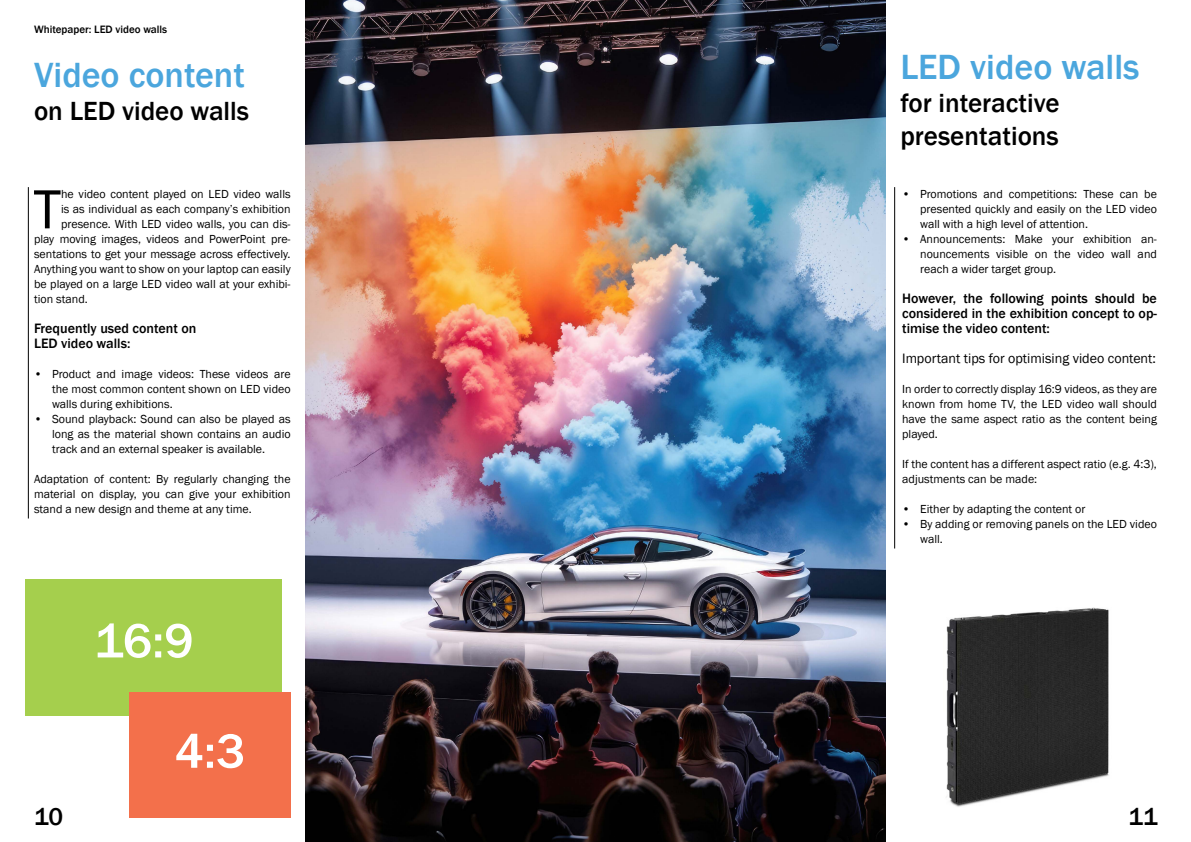
<style>
.page{position:relative;width:1191px;height:842px;background:#fff}
.page>*{position:absolute;margin:0;border:0;box-sizing:border-box;transform-origin:0 0}
.t1{font:57px "Franklin Gothic";color:#000}
.t2{font:500 50px "Franklin Gothic";color:#fff}
.t3{font:500 36px "Franklin Gothic";color:#4ba6dd}
.t4{font:500 27px/33px "Franklin Gothic";color:#000}
.t5{font:500 25px "Franklin Gothic";color:#000}
.t6{font:500 14px/15px "Franklin Gothic";color:#000101;text-align:justify}
.t7{font:14px "Franklin Gothic";color:#000101}
.t8{font:500 14px/15px "Franklin Gothic";color:#000}
.t9{font:12px/15px "Franklin Gothic";color:#000;text-align:justify}
.t10{font:12px/15px "Franklin Gothic";color:#000101;text-align:justify}
.t11{font:500 11px "Franklin Gothic";color:#000}
</style>
<div class="page">
<hr style="left:28px;top:187px;width:1px;height:331px;background:#000">
<hr style="left:894px;top:187px;width:1px;height:361px;background:#000">
<img style="left:305px;top:0;width:580px;height:842px">
<img style="left:946px;top:607px;width:163px;height:200px">
<div style="left:25px;top:579px;width:256px;height:136px;background:#a5cf4d"></div>
<div style="left:129px;top:692px;width:162px;height:125px;background:#f3704b"></div>
<p class="t11" style="left:34px;top:23px;width:135px">Whitepaper: LED video walls</p>
<h3 class="t3" style="left:34px;top:53px;width:212px">Video content</h3>
<h3 class="t4" style="left:34px;top:95px;width:217px">on LED video walls</h3>
<h1 class="t1" style="left:33px;top:174px;width:29px">T</h1>
<p class="t9" style="left:61px;top:187px;width:231px">he video content played on LED video walls</p>
<p class="t9" style="left:61px;top:202px;width:231px">is as individual as each company’s exhibition</p>
<p class="t9" style="left:61px;top:217px;width:231px">presence. With LED video walls, you can dis-</p>
<p class="t9" style="left:34px;top:232px;width:258px">play moving images, videos and PowerPoint pre-</p>
<p class="t9" style="left:34px;top:247px;width:258px">sentations to get your message across effectively.</p>
<p class="t9" style="left:34px;top:262px;width:258px">Anything you want to show on your laptop can easily</p>
<p class="t9" style="left:34px;top:277px;width:258px">be played on a large LED video wall at your exhibi-</p>
<p class="t9" style="left:34px;top:292px;width:55px">tion stand.</p>
<p class="t8" style="left:34px;top:321px;width:164px">Frequently used content on<br>LED video walls:</p>
<p class="t9" style="left:52px;top:367px;width:240px;text-indent:-18px">• Product and image videos: These videos are the most common content shown on LED video walls during exhibitions.</p>
<p class="t9" style="left:52px;top:412px;width:240px;text-indent:-18px">• Sound playback: Sound can also be played as long as the material shown contains an audio track and an external speaker is available.</p>
<p class="t9" style="left:34px;top:472px;width:258px">Adaptation of content: By regularly changing the material on display, you can give your exhibition stand a new design and theme at any time.</p>
<h2 class="t2" style="left:94px;top:610px;width:101px">16:9</h2>
<h2 class="t2" style="left:175px;top:720px;width:72px">4:3</h2>
<h3 class="t3" style="left:900px;top:44px;width:241px">LED video walls</h3>
<h3 class="t4" style="left:900px;top:87px;width:161px">for interactive presentations</h3>
<p class="t10" style="left:920px;top:187px;width:238px;text-indent:-18px">• Promotions and competitions: These can be presented quickly and easily on the LED video wall with a high level of attention.</p>
<p class="t10" style="left:920px;top:232px;width:238px;text-indent:-18px">• Announcements: Make your exhibition an&shy;nouncements visible on the video wall and reach a wider target group.</p>
<p class="t6" style="left:902px;top:291px;width:256px">However, the following points should be considered in the exhibition concept to op&shy;timise the video content:</p>
<p class="t7" style="left:902px;top:350px;width:255px">Important tips for optimising video content:</p>
<p class="t10" style="left:902px;top:382px;width:256px">In order to correctly display 16:9 videos, as they are known from home TV, the LED video wall should have the same aspect ratio as the content being played.</p>
<p class="t10" style="left:902px;top:457px;width:256px">If the content has a different aspect ratio (e.g. 4:3), adjustments can be made:</p>
<p class="t10" style="left:902px;top:502px;width:185px">• Either by adapting the content or</p>
<p class="t10" style="left:920px;top:517px;width:238px;text-indent:-18px">• By adding or removing panels on the LED video wall.</p>
<h3 class="t5" style="left:34px;top:801px;width:31px">10</h3>
<h3 class="t5" style="left:1128px;top:801px;width:31px">11</h3>
</div>
